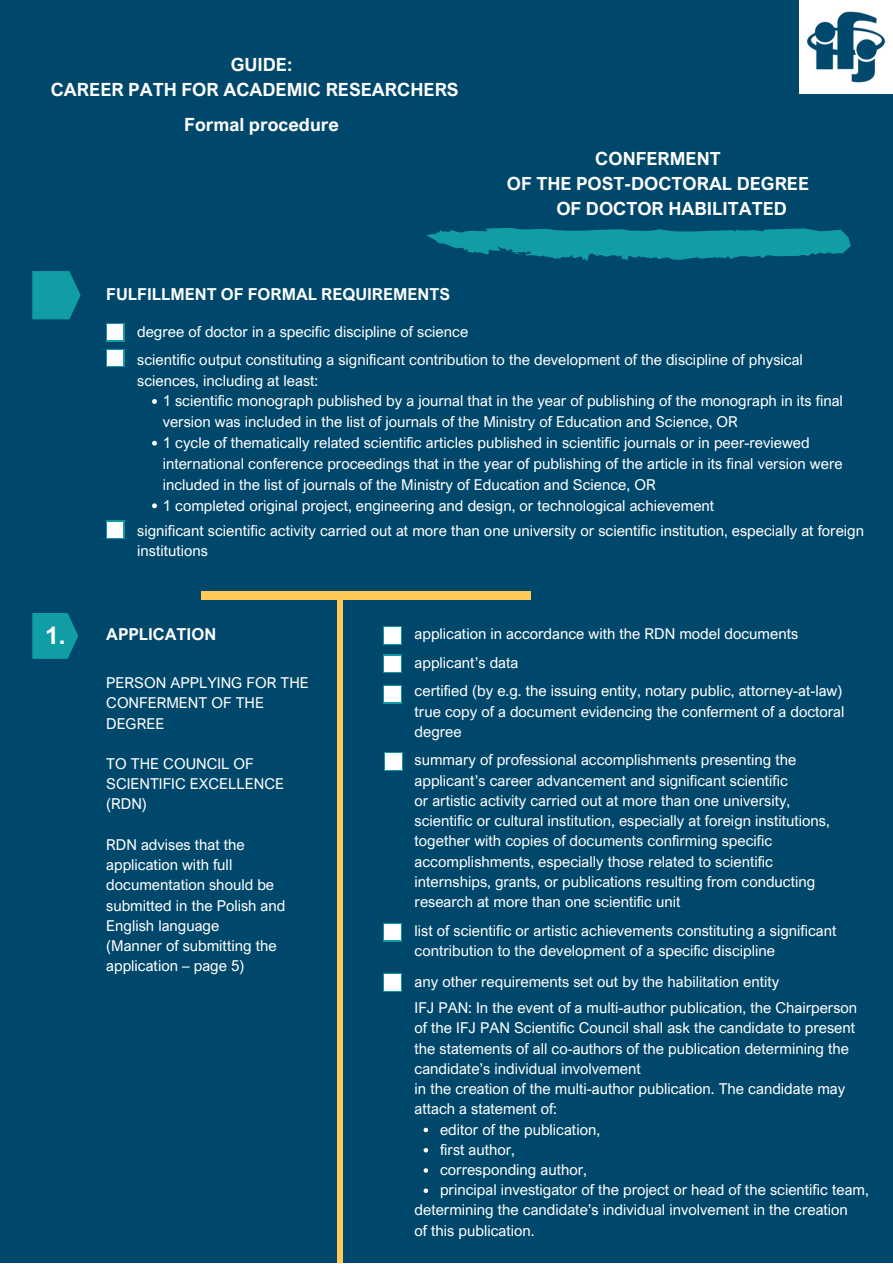
<style>
.page{position:relative;width:893px;height:1264px;background:#fff}
.page>*{position:absolute;margin:0;border:0;box-sizing:border-box;transform-origin:0 0}
.t1{font:700 24.3px "Arial Nova";color:#fff}
.t2{font:700 18.15px "Arial Nova";color:#fff}
.t3{font:700 16.5px "Arial Nova";color:#fff}
.t4{font:15px/20.2px "Arial Nova";color:#fff}
</style>
<div class="page">
<div style="left:0;top:0;width:892px;height:1262px;background:#00486b"></div>
<div style="left:337px;top:592px;width:6px;height:670px;background:#ffc857"></div>
<svg style="left:32px;top:613px;width:46px;height:46px;background:#0e929d"></svg>
<svg style="left:427px;top:228px;width:423px;height:33px"></svg>
<svg style="left:383px;top:626px;width:18px;height:18px"></svg>
<div style="left:385px;top:627px;width:15px;height:16px;background:#fff"></div>
<img style="left:799px;top:0;width:93px;height:93px">
<div style="left:201px;top:592px;width:329px;height:7px;background:#ffc857"></div>
<svg style="left:32px;top:271px;width:49px;height:48px;background:#0e919c"></svg>
<svg style="left:106px;top:323px;width:18px;height:18px"></svg>
<div style="left:108px;top:324px;width:15px;height:16px;background:#fff"></div>
<svg style="left:152px;top:399px;width:5px;height:5px"></svg>
<svg style="left:152px;top:441px;width:5px;height:4px"></svg>
<svg style="left:152px;top:503px;width:5px;height:5px"></svg>
<svg style="left:106px;top:349px;width:18px;height:18px"></svg>
<div style="left:108px;top:350px;width:15px;height:16px;background:#fff"></div>
<svg style="left:106px;top:521px;width:18px;height:18px"></svg>
<div style="left:108px;top:522px;width:15px;height:15px;background:#fff"></div>
<svg style="left:383px;top:923px;width:18px;height:18px"></svg>
<div style="left:385px;top:924px;width:15px;height:15px;background:#fff"></div>
<svg style="left:383px;top:654px;width:18px;height:18px"></svg>
<div style="left:385px;top:656px;width:15px;height:15px;background:#fff"></div>
<svg style="left:383px;top:685px;width:18px;height:18px"></svg>
<div style="left:385px;top:686px;width:15px;height:16px;background:#fff"></div>
<svg style="left:384px;top:752px;width:18px;height:18px"></svg>
<div style="left:386px;top:753px;width:15px;height:16px;background:#fff"></div>
<svg style="left:383px;top:973px;width:18px;height:18px"></svg>
<div style="left:385px;top:974px;width:15px;height:16px;background:#fff"></div>
<svg style="left:423px;top:1127px;width:5px;height:5px"></svg>
<svg style="left:423px;top:1148px;width:5px;height:4px"></svg>
<svg style="left:423px;top:1168px;width:5px;height:4px"></svg>
<svg style="left:423px;top:1188px;width:5px;height:4px"></svg>
<p class="t2" style="left:231px;top:53px;width:63px">GUIDE:</p>
<p class="t2" style="left:51px;top:78px;width:409px">CAREER PATH FOR ACADEMIC RESEARCHERS</p>
<p class="t2" style="left:184px;top:113px;width:156px">Formal procedure</p>
<p class="t3" style="left:106px;top:283px;width:345px">FULFILLMENT OF FORMAL REQUIREMENTS</p>
<p class="t4" style="left:137px;top:321px;width:332px">degree of doctor in a specific discipline of science</p>
<p class="t2" style="left:595px;top:147px;width:127px">CONFERMENT</p>
<p class="t2" style="left:507px;top:172px;width:303px">OF THE POST-DOCTORAL DEGREE</p>
<p class="t2" style="left:556px;top:197px;width:232px">OF DOCTOR HABILITATED</p>
<p class="t4" style="left:137px;top:348px;width:667px;line-height:20.9px">scientific output constituting a significant contribution to the development of the discipline of physical sciences, including at least:</p>
<p class="t4" style="left:163px;top:390px;width:681px;line-height:20.9px">1 scientific monograph published by a journal that in the year of publishing of the monograph in its final version was included in the list of journals of the Ministry of Education and Science, OR</p>
<p class="t4" style="left:163px;top:432px;width:681px;line-height:20.9px">1 cycle of thematically related scientific articles published in scientific journals or in peer-reviewed international conference proceedings that in the year of publishing of the article in its final version were included in the list of journals of the Ministry of Education and Science, OR</p>
<p class="t4" style="left:163px;top:495px;width:553px">1 completed original project, engineering and design, or technological achievement</p>
<p class="t4" style="left:137px;top:520px;width:728px">significant scientific activity carried out at more than one university or scientific institution, especially at foreign institutions</p>
<p class="t1" style="left:45px;top:620px;width:22px">1.</p>
<p class="t3" style="left:106px;top:624px;width:111px">APPLICATION</p>
<p class="t4" style="left:106px;top:672px;width:204px">PERSON APPLYING FOR THE<br>CONFERMENT OF THE<br>DEGREE</p>
<p class="t4" style="left:106px;top:753px;width:179px">TO THE COUNCIL OF<br>SCIENTIFIC EXCELLENCE (RDN)</p>
<p class="t4" style="left:106px;top:834px;width:181px">RDN advises that the application with full documentation should be submitted in the Polish and<br>English language</p>
<p class="t4" style="left:106px;top:935px;width:172px">(Manner of submitting the application – page 5)</p>
<p class="t4" style="left:414px;top:623px;width:385px">application in accordance with the RDN model documents</p>
<p class="t4" style="left:414px;top:652px;width:105px">applicant’s data</p>
<p class="t4" style="left:414px;top:680px;width:431px">certified (by e.g. the issuing entity, notary public, attorney-at-law) true copy of a document evidencing the conferment of a doctoral degree</p>
<p class="t4" style="left:414px;top:749px;width:383px">summary of professional accomplishments presenting the applicant’s career advancement and significant scientific</p>
<p class="t4" style="left:414px;top:790px;width:416px">or artistic activity carried out at more than one university, scientific or cultural institution, especially at foreign institutions, together with copies of documents confirming specific accomplishments, especially those related to scientific internships, grants, or publications resulting from conducting research at more than one scientific unit</p>
<p class="t4" style="left:414px;top:919px;width:423px">list of scientific or artistic achievements constituting a significant contribution to the development of a specific discipline</p>
<p class="t4" style="left:414px;top:970px;width:366px">any other requirements set out by the habilitation entity</p>
<p class="t4" style="left:414px;top:997px;width:444px">IFJ PAN: In the event of a multi-author publication, the Chairperson of the IFJ PAN Scientific Council shall ask the candidate to present the statements of all co-authors of the publication determining the candidate’s individual involvement</p>
<p class="t4" style="left:414px;top:1078px;width:432px">in the creation of the multi-author publication. The candidate may attach a statement of:</p>
<p class="t4" style="left:440px;top:1118px;width:161px">editor of the publication,</p>
<p class="t4" style="left:440px;top:1138px;width:76px">first author,</p>
<p class="t4" style="left:440px;top:1159px;width:148px">corresponding author,</p>
<p class="t4" style="left:440px;top:1179px;width:430px">principal investigator of the project or head of the scientific team,</p>
<p class="t4" style="left:414px;top:1199px;width:435px">determining the candidate’s individual involvement in the creation</p>
<p class="t4" style="left:414px;top:1219px;width:121px">of this publication.</p>
</div>
